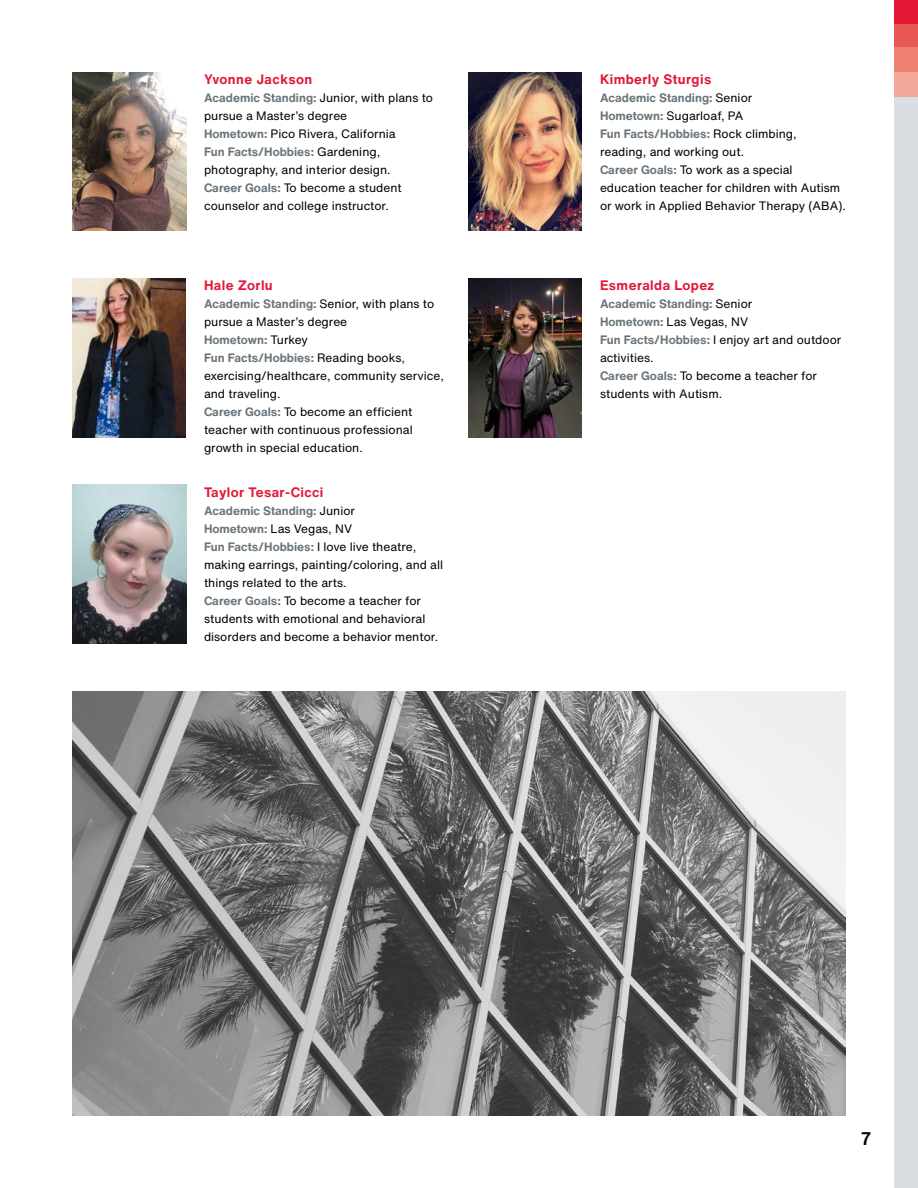
<style>
.page{position:relative;width:918px;height:1188px;background:#fff}
.page>*{position:absolute;margin:0;border:0;box-sizing:border-box;transform-origin:0 0}
.t1{font:700 18px "Helvetica Now Display";color:#000}
.Headline_Rodman_Scho{font:700 13.5px "Helvetica Now Text";letter-spacing:.03em;color:#e31837}
.Copy_Rodman_Scholars{font:12px/18px "Helvetica Now Text";color:#000}
.s1{font-weight:700;color:#6a747b}
</style>
<div class="page">
<div style="left:894px;top:0;width:24px;height:1188px;background:#d9dee2"></div>
<div style="left:894px;top:0;width:24px;height:24px;background:#e31837"></div>
<div style="left:894px;top:24px;width:24px;height:24px;background:#e85752"></div>
<div style="left:894px;top:48px;width:24px;height:24px;background:#ed8071"></div>
<div style="left:894px;top:72px;width:24px;height:24px;background:#f3a798"></div>
<img style="left:72px;top:72px;width:114px;height:159px">
<img style="left:72px;top:279px;width:114px;height:159px">
<img style="left:72px;top:485px;width:114px;height:159px">
<img style="left:468px;top:72px;width:114px;height:159px">
<img style="left:468px;top:279px;width:114px;height:159px">
<img style="left:72px;top:692px;width:774px;height:424px">
<h2 class="Headline_Rodman_Scho" style="left:204px;top:69px;width:110px">Yvonne Jackson</h2>
<p class="Copy_Rodman_Scholars" style="left:204px;top:88px;width:231px"><span class="s1">Academic Standing:</span> Junior, with plans to pursue a Master’s degree<br><span class="s1">Hometown:</span> Pico Rivera, California<br><span class="s1">Fun Facts/Hobbies:</span> Gardening, photography, and interior design.<br><span class="s1">Career Goals:</span> To become a student counselor and college instructor.</p>
<h2 class="Headline_Rodman_Scho" style="left:204px;top:275px;width:70px">Hale Zorlu</h2>
<p class="Copy_Rodman_Scholars" style="left:204px;top:295px;width:242px"><span class="s1">Academic Standing:</span> Senior, with plans to pursue a Master’s degree<br><span class="s1">Hometown:</span> Turkey<br><span class="s1">Fun Facts/Hobbies:</span> Reading books, exercising/healthcare, community service, and traveling.<br><span class="s1">Career Goals:</span> To become an efficient teacher with continuous professional growth in special education.</p>
<h2 class="Headline_Rodman_Scho" style="left:204px;top:482px;width:121px">Taylor Tesar-Cicci</h2>
<p class="Copy_Rodman_Scholars" style="left:204px;top:501px;width:241px"><span class="s1">Academic Standing:</span> Junior<br><span class="s1">Hometown:</span> Las Vegas, NV<br><span class="s1">Fun Facts/Hobbies:</span> I love live theatre, making earrings, painting/coloring, and all things related to the arts.<br><span class="s1">Career Goals:</span> To become a teacher for students with emotional and behavioral disorders and become a behavior mentor.</p>
<h2 class="Headline_Rodman_Scho" style="left:600px;top:69px;width:113px">Kimberly Sturgis</h2>
<p class="Copy_Rodman_Scholars" style="left:600px;top:88px;width:247px"><span class="s1">Academic Standing:</span> Senior<br><span class="s1">Hometown:</span> Sugarloaf, PA<br><span class="s1">Fun Facts/Hobbies:</span> Rock climbing, reading, and working out.<br><span class="s1">Career Goals:</span> To work as a special education teacher for children with Autism or work in Applied Behavior Therapy (ABA).</p>
<h2 class="Headline_Rodman_Scho" style="left:600px;top:275px;width:116px">Esmeralda Lopez</h2>
<p class="Copy_Rodman_Scholars" style="left:600px;top:295px;width:243px"><span class="s1">Academic Standing:</span> Senior<br><span class="s1">Hometown:</span> Las Vegas, NV<br><span class="s1">Fun Facts/Hobbies:</span> I enjoy art and outdoor activities.<br><span class="s1">Career Goals:</span> To become a teacher for students with Autism.</p>
<h1 class="t1" style="left:862px;top:1126px;width:11px">7</h1>
</div>
